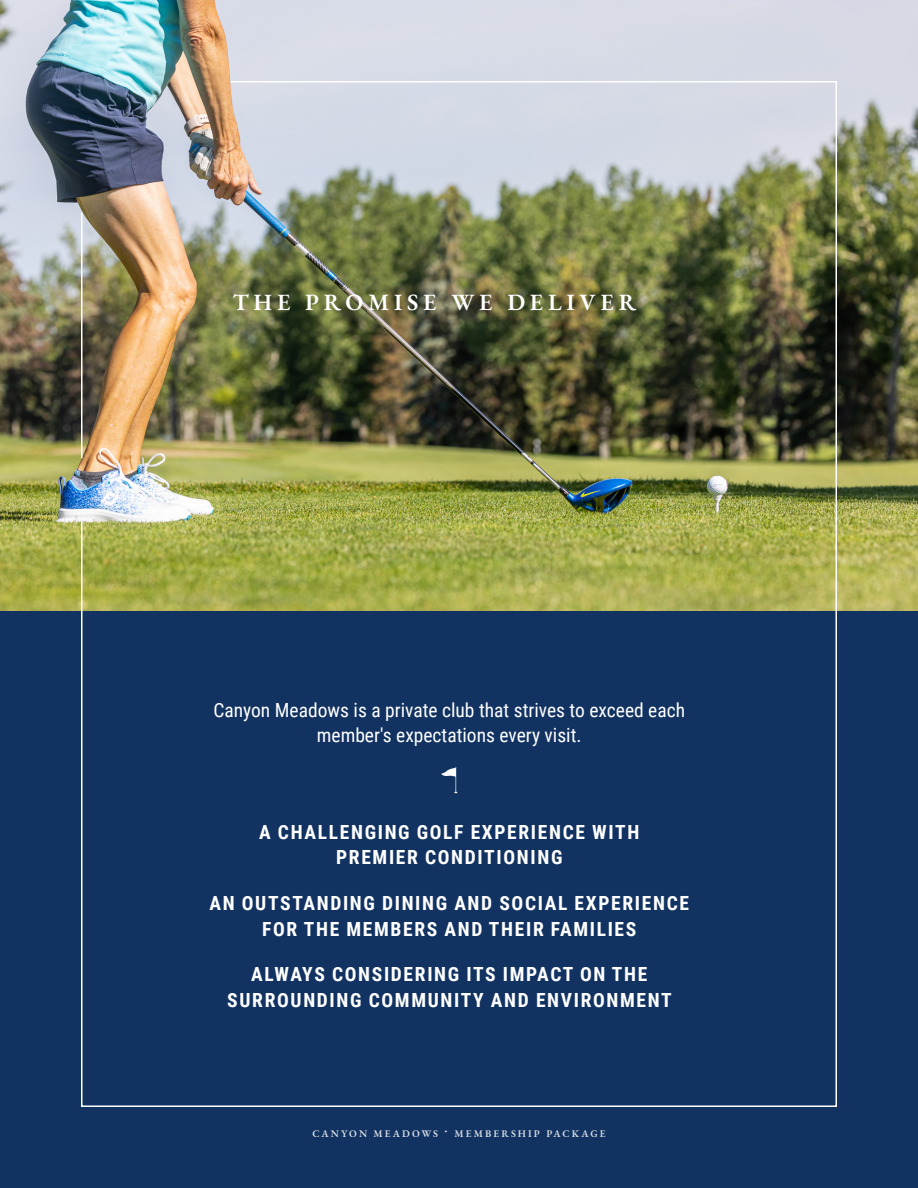
<style>
.page{position:relative;width:918px;height:1188px;background:#fff}
.page>*{position:absolute;margin:0;border:0;box-sizing:border-box;transform-origin:0 0}
.t1{font:23.4px "EB Garamond";letter-spacing:.205em;color:#fff}
.t2{font:700 19.5px/25.5px "Roboto Condensed";letter-spacing:.085em;color:#fff;text-align:center}
.t3{font:19.5px/25.5px "Roboto Condensed";color:#fff;text-align:center}
.t4{font:10.2px "EB Garamond";letter-spacing:.205em;color:#fff}
</style>
<div class="page">
<img style="left:0;top:0;width:918px;height:611px">
<div style="left:0;top:611px;width:918px;height:577px;background:#123361"></div>
<img style="left:80px;top:80px;width:758px;height:1027px">
<hr style="left:81px;top:213px;width:1px;height:245px;background:#fff">
<p class="t1" style="left:233px;top:287px;width:405px">THE PROMISE WE DELIVER</p>
<p class="t3" style="left:213px;top:696px;width:473px">Canyon Meadows is a private club that strives to exceed each member's expectations every visit.</p>
<p class="t2" style="left:259px;top:818px;width:382px">A CHALLENGING GOLF EXPERIENCE WITH<br>PREMIER CONDITIONING</p>
<p class="t2" style="left:209px;top:890px;width:481px">AN OUTSTANDING DINING AND SOCIAL EXPERIENCE<br>FOR THE MEMBERS AND THEIR FAMILIES</p>
<p class="t2" style="left:227px;top:961px;width:446px">ALWAYS CONSIDERING ITS IMPACT ON THE<br>SURROUNDING COMMUNITY AND ENVIRONMENT</p>
<p class="t4" style="left:312px;top:1127px;width:295px">CANYON MEADOWS <sup>.</sup> MEMBERSHIP PACKAGE</p>
</div>
